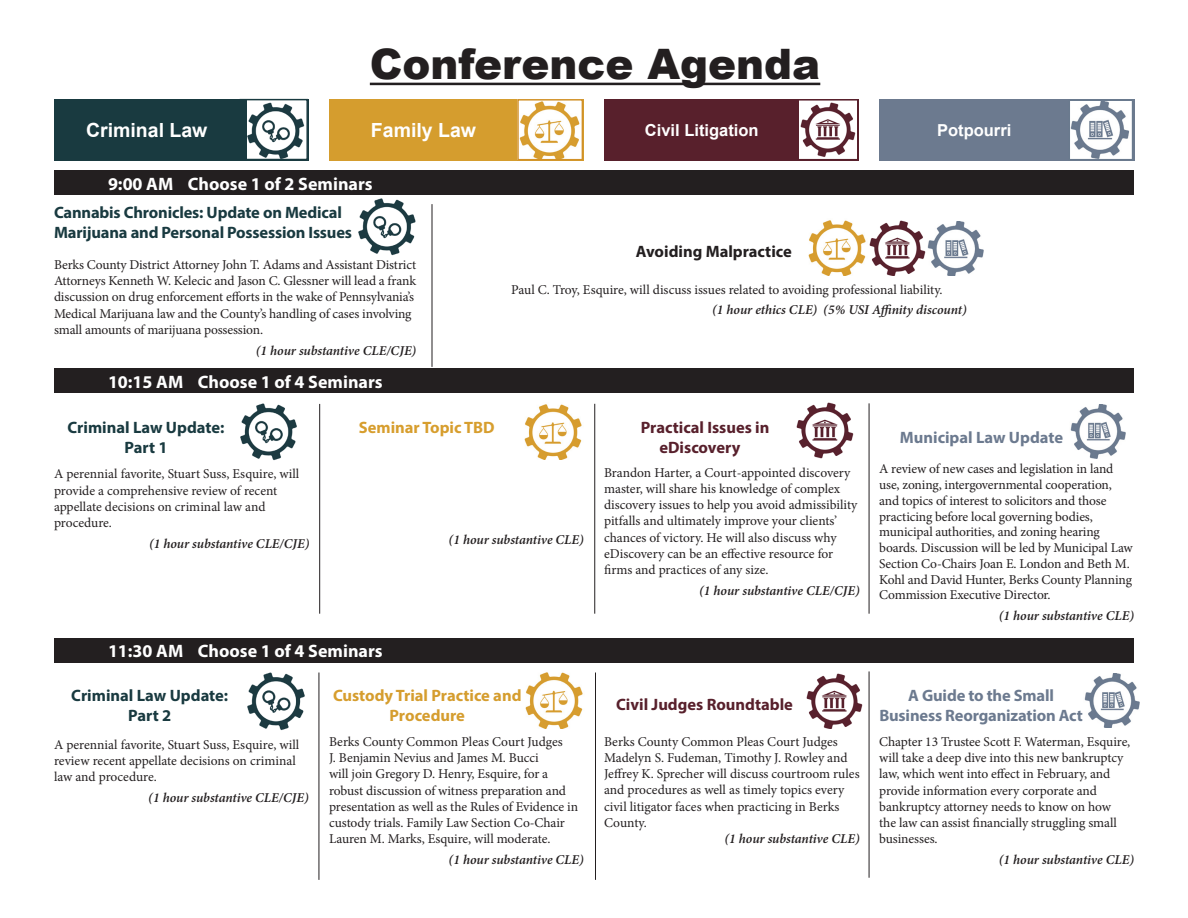
<style>
.page{position:relative;width:1188px;height:918px;background:#fff}
.page>*{position:absolute;margin:0;border:0;box-sizing:border-box;transform-origin:0 0}
.t1{font:900 42px "Arial";color:#231f20}
.t2{font:700 19.5px "Arial";color:#fff}
.t3{font:700 18px "Myriad Pro";color:#fff}
.BreakoutTitle{font:700 16.5px/19.8px "Myriad Pro";letter-spacing:-.01em;color:#193a40;text-align:center}
.BreakoutTitle-2{font:700 16.5px/19.8px "Myriad Pro";letter-spacing:-.01em;color:#6c7a8f;text-align:center}
.BreakoutTitle-3{font:700 16.5px/19.8px "Myriad Pro";color:#58202c}
.BreakoutTitle-4{font:700 16.5px/19.8px "Myriad Pro";color:#d59d2e;text-align:center}
.t4{font:700 16.5px "Arial";color:#fff}
.BreakoutTitle-5{font:700 16.5px "Myriad Pro";color:#231f20}
.BreakoutTitle-6{font:700 16.5px "Myriad Pro";color:#d79e2e}
.Breakout_Text{font:13.5px/16.2px "Minion Pro";letter-spacing:-.005em;color:#231f20}
.Credits{font:italic 600 13.5px "Minion Pro";letter-spacing:-.005em;color:#231f20}
.Breakout_Text-2{font:italic 600 13.5px "Minion Pro";letter-spacing:-.005em;color:#231f20}
.s1{color:#d79e2e}
</style>
<div class="page">
<div style="left:329px;top:99px;width:255px;height:61px;background:#d59d2e"></div>
<div style="left:54px;top:99px;width:255px;height:61px;background:#193a40"></div>
<div style="left:604px;top:99px;width:255px;height:61px;background:#58202c"></div>
<div style="left:54px;top:638px;width:1080px;height:25px;background:#231f20"></div>
<div style="left:54px;top:368px;width:1080px;height:25px;background:#231f20"></div>
<div style="left:879px;top:99px;width:256px;height:61px;background:#6c7a8f"></div>
<img style="left:800px;top:102px;width:56px;height:55px">
<div style="left:796px;top:99px;width:63px;height:61px;border:2px solid #58202c"></div>
<hr style="left:595px;top:673px;width:1px;height:207px;background:#231f20">
<hr style="left:869px;top:671px;width:1px;height:207px;background:#231f20">
<hr style="left:319px;top:673px;width:1px;height:207px;background:#231f20">
<hr style="left:370px;top:83px;width:450px;height:2px;background:#231f20">
<img style="left:927px;top:222px;width:57px;height:54px">
<img style="left:809px;top:220px;width:57px;height:56px">
<img style="left:869px;top:220px;width:57px;height:56px">
<img style="left:359px;top:198px;width:57px;height:58px">
<img style="left:240px;top:403px;width:57px;height:58px">
<img style="left:1070px;top:405px;width:56px;height:53px">
<img style="left:524px;top:404px;width:58px;height:56px">
<img style="left:796px;top:402px;width:58px;height:56px">
<img style="left:248px;top:672px;width:57px;height:59px">
<img style="left:525px;top:672px;width:58px;height:56px">
<img style="left:806px;top:673px;width:57px;height:56px">
<img style="left:1084px;top:674px;width:56px;height:54px">
<img style="left:248px;top:102px;width:57px;height:55px">
<div style="left:240px;top:99px;width:68px;height:61px;border:2px solid #193a40"></div>
<img style="left:520px;top:102px;width:60px;height:55px">
<div style="left:517px;top:99px;width:66px;height:61px;border:2px solid #d19128"></div>
<img style="left:1072px;top:102px;width:58px;height:55px">
<div style="left:1069px;top:99px;width:64px;height:61px;border:2px solid #6a7a8e"></div>
<hr style="left:432px;top:204px;width:1px;height:163px;background:#231f20">
<hr style="left:594px;top:404px;width:1px;height:210px;background:#231f20">
<hr style="left:869px;top:403px;width:1px;height:211px;background:#231f20">
<hr style="left:319px;top:404px;width:1px;height:210px;background:#231f20">
<div style="left:54px;top:170px;width:1080px;height:25px;background:#231f20"></div>
<p class="t1" style="left:370px;top:33px;width:452px">Conference Agenda</p>
<p class="t2" style="left:86px;top:116px;width:123px">Criminal Law</p>
<p class="t2" style="left:371px;top:116px;width:107px">Family Law</p>
<p class="t4" style="left:645px;top:119px;width:115px">Civil Litigation</p>
<p class="t3" style="left:108px;top:172px;width:266px">9:00 AM Choose 1 of 2 Seminars</p>
<p class="t4" style="left:937px;top:118px;width:76px">Potpourri</p>
<p class="BreakoutTitle" style="left:54px;top:202px;width:300px;text-align:left">Cannabis Chronicles: Update on Medical<br>Marijuana and Personal Possession Issues</p>
<p class="Breakout_Text" style="left:54px;top:257px;width:364px">Berks County District Attorney John T. Adams and Assistant District Attorneys Kenneth W. Kelecic and Jason C. Glessner will lead a frank discussion on drug enforcement efforts in the wake of Pennsylvania’s Medical Marijuana law and the County’s handling of cases involving small amounts of marijuana possession.</p>
<p class="Breakout_Text-2" style="left:256px;top:341px;width:162px">(1 hour substantive CLE/CJE)</p>
<p class="t3" style="left:108px;top:371px;width:276px">10:15 AM Choose 1 of 4 Seminars</p>
<p class="BreakoutTitle-5" style="left:636px;top:240px;width:158px">Avoiding Malpractice</p>
<p class="Breakout_Text" style="left:511px;top:281px;width:433px">Paul C. Troy, Esquire, will discuss issues related to avoiding professional liability.</p>
<p class="Credits" style="left:712px;top:301px;width:256px">(1 hour ethics CLE) (5% USI Affinity discount)</p>
<p class="BreakoutTitle" style="left:68px;top:417px;width:158px">Criminal Law Update:<br>Part 1</p>
<p class="Breakout_Text" style="left:54px;top:466px;width:247px">A perennial favorite, Stuart Suss, Esquire, will provide a comprehensive review of recent appellate decisions on criminal law and procedure.</p>
<p class="Breakout_Text-2" style="left:149px;top:534px;width:162px">(1 hour substantive CLE/CJE)</p>
<p class="BreakoutTitle-6" style="left:359px;top:417px;width:138px">Seminar Topic TBD</p>
<p class="Credits" style="left:449px;top:530px;width:137px">(1 hour substantive CLE)</p>
<p class="t3" style="left:108px;top:639px;width:276px">11:30 AM Choose 1 of 4 Seminars</p>
<p class="BreakoutTitle" style="left:71px;top:685px;width:158px">Criminal Law Update:</p>
<p class="BreakoutTitle" style="left:128px;top:705px;width:45px">Part 2</p>
<p class="Breakout_Text" style="left:54px;top:737px;width:247px">A perennial favorite, Stuart Suss, Esquire, will review recent appellate decisions on criminal law and procedure.</p>
<p class="Credits" style="left:148px;top:788px;width:162px">(1 hour substantive CLE/CJE)</p>
<p class="BreakoutTitle-4" style="left:333px;top:685px;width:190px"><span class="s1">Cu</span>stody Trial Practice and<br>Procedure</p>
<p class="Breakout_Text" style="left:329px;top:734px;width:235px">Berks County Common Pleas Court Judges</p>
<p class="Breakout_Text" style="left:329px;top:750px;width:251px">J. Benjamin Nevius and James M. Bucci<br>will join Gregory D. Henry, Esquire, for a robust discussion of witness preparation and presentation as well as the Rules of Evidence in custody trials. Family Law Section Co-Chair Lauren M. Marks, Esquire, will moderate.</p>
<p class="Credits" style="left:449px;top:850px;width:137px">(1 hour substantive CLE)</p>
<p class="BreakoutTitle-3" style="left:659px;top:417px;width:112px;text-indent:-19px">Practical Issues in eDiscovery</p>
<p class="Breakout_Text" style="left:604px;top:464px;width:255px">Brandon Harter, a Court-appointed discovery master, will share his knowledge of complex discovery issues to help you avoid admissibility pitfalls and ultimately improve your clients’ chances of victory. He will also discuss why eDiscovery can be an effective resource for firms and practices of any size.</p>
<p class="Breakout_Text-2" style="left:699px;top:581px;width:162px">(1 hour substantive CLE/CJE)</p>
<p class="BreakoutTitle-2" style="left:900px;top:427px;width:165px">Municipal Law Update</p>
<p class="Breakout_Text" style="left:879px;top:461px;width:255px;line-height:15.8px">A review of new cases and legislation in land use, zoning, intergovernmental cooperation, and topics of interest to solicitors and those practicing before local governing bodies, municipal authorities, and zoning hearing boards. Discussion will be led by Municipal Law Section Co-Chairs Joan E. London and Beth M.<br>Kohl and David Hunter, Berks County Planning Commission Executive Director.</p>
<p class="Breakout_Text-2" style="left:999px;top:606px;width:137px">(1 hour substantive CLE)</p>
<p class="BreakoutTitle-3" style="left:616px;top:694px;width:178px">Civil Judges Roundtable</p>
<p class="Breakout_Text" style="left:604px;top:733px;width:257px">Berks County Common Pleas Court Judges Madelyn S. Fudeman, Timothy J. Rowley and Jeffrey K. Sprecher will discuss courtroom rules and procedures as well as timely topics every civil litigator faces when practicing in Berks County.</p>
<p class="Credits" style="left:724px;top:829px;width:137px">(1 hour substantive CLE)</p>
<p class="BreakoutTitle-2" style="left:879px;top:685px;width:205px">A Guide to the Small<br>Business Reorganization Act</p>
<p class="Breakout_Text" style="left:879px;top:734px;width:253px">Chapter 13 Trustee Scott F. Waterman, Esquire, will take a deep dive into this new bankruptcy law, which went into effect in February, and provide information every corporate and bankruptcy attorney needs to know on how the law can assist financially struggling small businesses.</p>
<p class="Credits" style="left:999px;top:850px;width:137px">(1 hour substantive CLE)</p>
</div>
